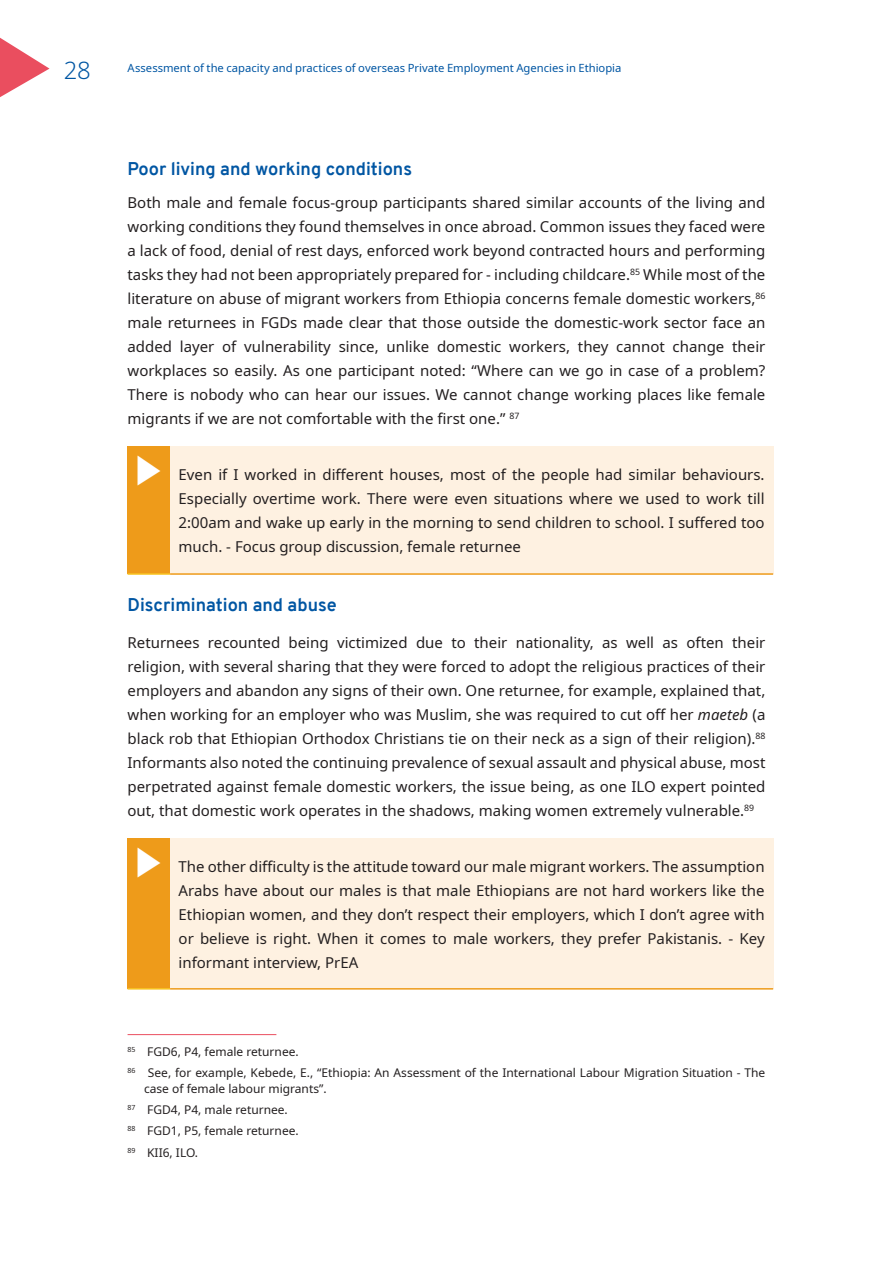
<style>
.page{position:relative;width:893px;height:1263px;background:#fff}
.page>*{position:absolute;margin:0;border:0;box-sizing:border-box;transform-origin:0 0}
.t1{font:300 24px "Noto Sans";color:#0056a3}
.t2{font:700 18px "Overpass";color:#0056a3}
.t3{font:15px/24px "Noto Sans";color:#231f20;text-align:justify}
.t4{font:12px/21.3px "Noto Sans";color:#231f20}
.t5{font:11.25px "Noto Sans";color:#0056a3}
.s1{font-style:italic}
</style>
<div class="page">
<svg style="left:0;top:37px;width:50px;height:60px"></svg>
<div style="left:128px;top:447px;width:42px;height:127px;background:#ee9b1a"></div>
<div style="left:170px;top:447px;width:603px;height:127px;background:#fef1e1"></div>
<hr style="left:128px;top:573px;width:42px;height:2px;background:#f9c523">
<hr style="left:170px;top:573px;width:603px;height:2px;background:#ee9b1a">
<div style="left:128px;top:839px;width:42px;height:150px;background:#ee9b1a"></div>
<div style="left:170px;top:839px;width:603px;height:150px;background:#fef1e1"></div>
<hr style="left:128px;top:988px;width:42px;height:1px;background:#f9c523">
<hr style="left:170px;top:988px;width:603px;height:1px;background:#ee9b1a">
<hr style="left:128px;top:1034px;width:148px;height:1px;background:#ea4e5f">
<h1 class="t1" style="left:64px;top:53px;width:29px">28</h1>
<p class="t5" style="left:128px;top:60px;width:495px">Assessment of the capacity and practices of overseas Private Employment Agencies in Ethiopia</p>
<p class="t2" style="left:128px;top:156px;width:286px">Poor living and working conditions</p>
<p class="t3" style="left:128px;top:190px;width:639px">Both male and female focus-group participants shared similar accounts of the living and working conditions they found themselves in once abroad. Common issues they faced were a lack of food, denial of rest days, enforced work beyond contracted hours and performing tasks they had not been appropriately prepared for - including childcare.<sup>85</sup> While most of the literature on abuse of migrant workers from Ethiopia concerns female domestic workers,<sup>86 </sup>male returnees in FGDs made clear that those outside the domestic-work sector face an added layer of vulnerability since, unlike domestic workers, they cannot change their workplaces so easily. As one participant noted: “Where can we go in case of a problem?<br>There is nobody who can hear our issues. We cannot change working places like female migrants if we are not comfortable with the first one.” <sup>87</sup></p>
<p class="t3" style="left:179px;top:463px;width:588px">Even if I worked in different houses, most of the people had similar behaviours.<br>Especially overtime work. There were even situations where we used to work till 2:00am and wake up early in the morning to send children to school. I suffered too much. - Focus group discussion, female returnee</p>
<p class="t2" style="left:128px;top:592px;width:211px">Discrimination and abuse</p>
<p class="t3" style="left:128px;top:631px;width:639px">Returnees recounted being victimized due to their nationality, as well as often their religion, with several sharing that they were forced to adopt the religious practices of their employers and abandon any signs of their own. One returnee, for example, explained that, when working for an employer who was Muslim, she was required to cut off her <span class="s1">maeteb</span> (a black rob that Ethiopian Orthodox Christians tie on their neck as a sign of their religion).<sup>88<br></sup>Informants also noted the continuing prevalence of sexual assault and physical abuse, most perpetrated against female domestic workers, the issue being, as one ILO expert pointed out, that domestic work operates in the shadows, making women extremely vulnerable.<sup>89</sup></p>
<p class="t3" style="left:179px;top:855px;width:588px">The other difficulty is the attitude toward our male migrant workers. The assumption Arabs have about our males is that male Ethiopians are not hard workers like the Ethiopian women, and they don’t respect their employers, which I don’t agree with or believe is right. When it comes to male workers, they prefer Pakistanis. - Key informant interview, PrEA</p>
<p class="t4" style="left:128px;top:1041px;width:639px"><sup>85</sup> FGD6, P4, female returnee.<br><sup>86</sup> See, for example, Kebede, E., “Ethiopia: An Assessment of the International Labour Migration Situation - The</p>
<p class="t4" style="left:128px;top:1078px;width:201px;text-indent:16px">case of female labour migrants”.<br><sup>87</sup> FGD4, P4, male returnee.<br><sup>88</sup> FGD1, P5, female returnee.<br><sup>89</sup> KII6, ILO.</p>
</div>
